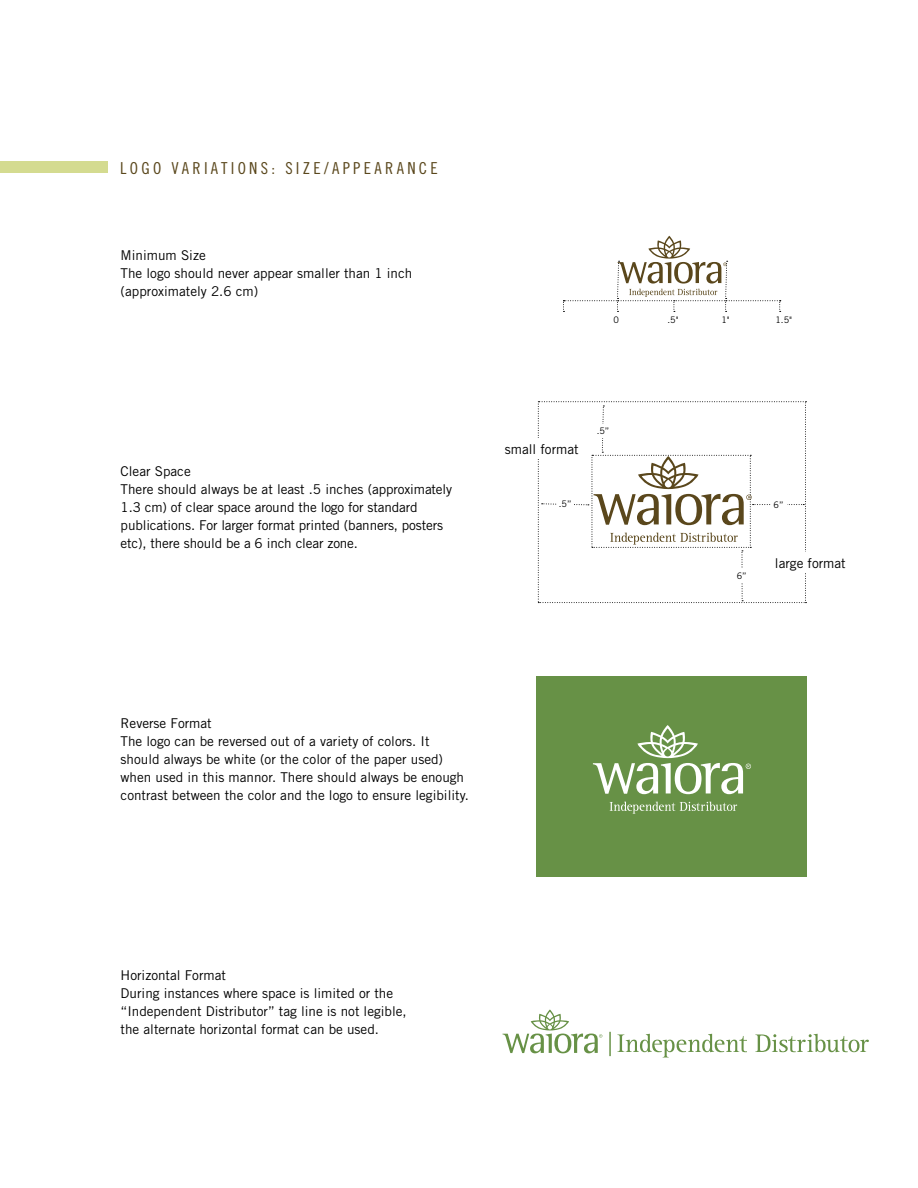
<style>
.page{position:relative;width:918px;height:1188px;background:#fff}
.page>*{position:absolute;margin:0;border:0;box-sizing:border-box;transform-origin:0 0}
.t1{font:16.5px "Trade Gothic Cond Eighteen";letter-spacing:.2em;color:#5a471c}
.t2{font:13.5px/18px "Trade Gothic";color:#000}
.t3{font:9px "Trade Gothic";color:#000}
</style>
<div class="page">
<div style="left:0;top:161px;width:108px;height:12px;background:#d4db90"></div>
<div style="left:536px;top:676px;width:270px;height:200px;background:#679146"></div>
<svg style="left:610px;top:802px;width:127px;height:12px"></svg>
<svg style="left:593px;top:725px;width:158px;height:69px"></svg>
<svg style="left:503px;top:1009px;width:99px;height:44px"></svg>
<hr style="left:609px;top:1032px;width:2px;height:24px;background:#679146">
<svg style="left:617px;top:1034px;width:130px;height:23px"></svg>
<svg style="left:755px;top:1034px;width:114px;height:18px"></svg>
<svg style="left:563px;top:236px;width:218px;height:76px"></svg>
<svg style="left:538px;top:401px;width:269px;height:202px"></svg>
<div style="left:596px;top:424px;width:15px;height:14px;background:#fff"></div>
<div style="left:734px;top:569px;width:15px;height:13px;background:#fff"></div>
<div style="left:558px;top:497px;width:15px;height:14px;background:#fff"></div>
<div style="left:771px;top:497px;width:15px;height:14px;background:#fff"></div>
<div style="left:498px;top:438px;width:88px;height:21px;background:#fff"></div>
<div style="left:766px;top:552px;width:88px;height:21px;background:#fff"></div>
<p class="t1" style="left:120px;top:158px;width:319px">LOGO VARIATIONS: SIZE/APPEARANCE</p>
<p class="t2" style="left:121px;top:246px;width:293px">Minimum Size<br>The logo should never appear smaller than 1 inch (approximately 2.6 cm)</p>
<p class="t2" style="left:121px;top:462px;width:333px">Clear Space<br>There should always be at least .5 inches (approximately 1.3 cm) of clear space around the logo for standard publications. For larger format printed (banners, posters etc), there should be a 6 inch clear zone.</p>
<p class="t3" style="left:614px;top:314px;width:7px">0</p>
<p class="t3" style="left:668px;top:314px;width:13px">.5"</p>
<p class="t3" style="left:722px;top:314px;width:10px">1"</p>
<p class="t3" style="left:776px;top:314px;width:18px">1.5"</p>
<p class="t2" style="left:505px;top:440px;width:75px">small format</p>
<p class="t3" style="left:597px;top:425px;width:14px">.5”</p>
<p class="t3" style="left:559px;top:499px;width:14px">.5”</p>
<p class="t3" style="left:774px;top:499px;width:11px">6”</p>
<p class="t3" style="left:737px;top:570px;width:11px">6”</p>
<p class="t2" style="left:775px;top:554px;width:72px">large format</p>
<p class="t2" style="left:121px;top:714px;width:350px">Reverse Format<br>The logo can be reversed out of a variety of colors. It should always be white (or the color of the paper used) when used in this mannor. There should always be enough contrast between the color and the logo to ensure legibility.</p>
<p class="t2" style="left:121px;top:966px;width:288px">Horizontal Format<br>During instances where space is limited or the “Independent Distributor” tag line is not legible, the alternate horizontal format can be used.</p>
</div>
